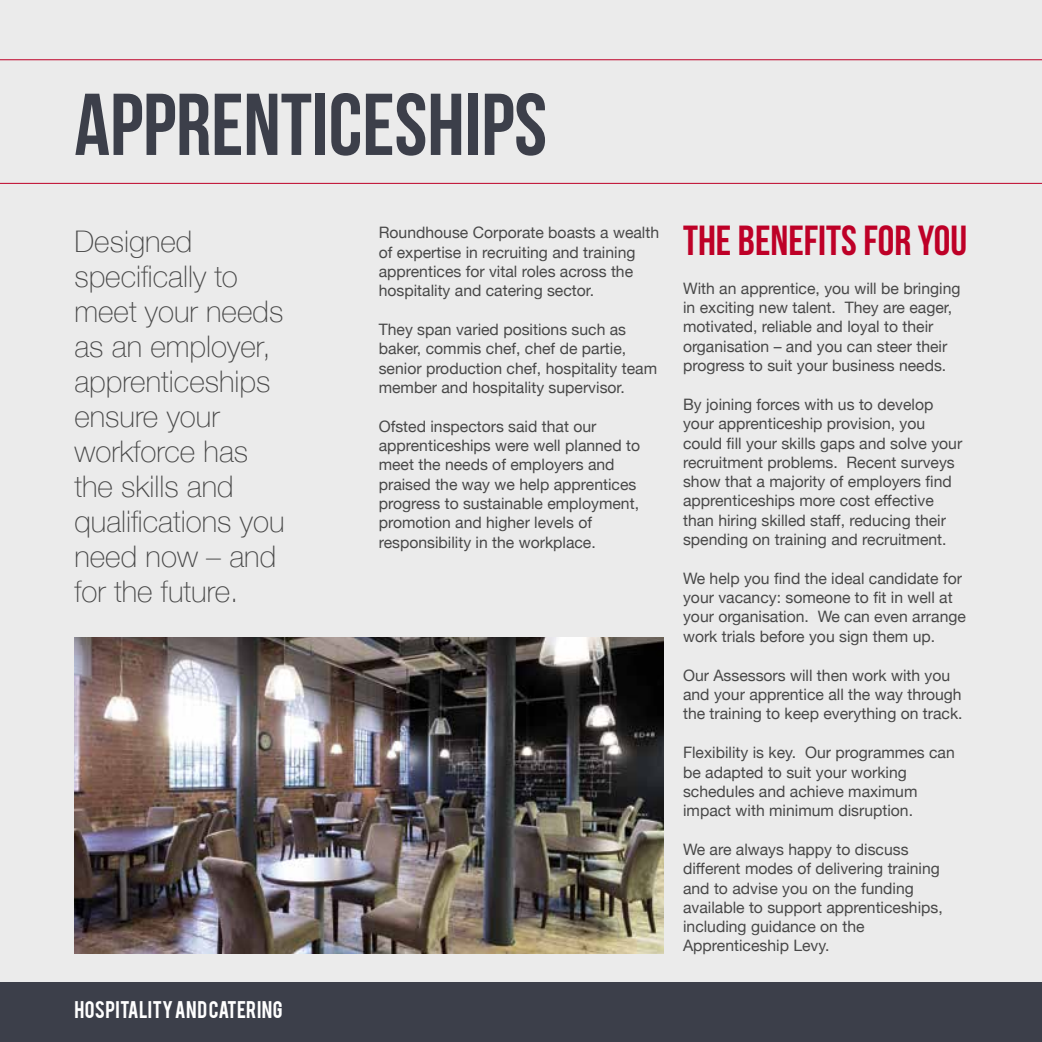
<style>
.page{position:relative;width:1042px;height:1042px;background:#fff}
.page>*{position:absolute;margin:0;border:0;box-sizing:border-box;transform-origin:0 0}
.t1{font:87.5px "Bebas Neue";color:#3c3f4a}
.t2{font:42px "Bebas Neue";color:#be0027}
.t3{font:100 29.75px/35px "Helvetica Neue";color:#484848}
.t4{font:18.9px "Bebas";letter-spacing:.015em;color:#fff}
.t5{font:15.75px/19.2px "Helvetica Neue";color:#484848}
</style>
<div class="page">
<div style="left:0;top:0;width:1042px;height:987px;background:#ebebeb"></div>
<svg style="left:0;top:60px;width:1042px;height:124px"></svg>
<div style="left:0;top:982px;width:1042px;height:60px;background:#3c3f4a"></div>
<img style="left:74px;top:637px;width:589px;height:317px">
<h1 class="t1" style="left:74px;top:77px;width:474px">APPRENTICESHIPS</h1>
<h3 class="t3" style="left:74px;top:223px;width:212px">Designed specifically to meet your needs as an employer, apprenticeships ensure your workforce has the skills and qualifications you need now – and for the future.</h3>
<h2 class="t2" style="left:683px;top:217px;width:286px">THE BENEFITS FOR YOU</h2>
<p class="t5" style="left:379px;top:224px;width:282px">Roundhouse Corporate boasts a wealth of expertise in recruiting and training apprentices for vital roles across the hospitality and catering sector.</p>
<p class="t5" style="left:379px;top:321px;width:280px">They span varied positions such as baker, commis chef, chef de partie, senior production chef, hospitality team member and hospitality supervisor.</p>
<p class="t5" style="left:379px;top:418px;width:263px">Ofsted inspectors said that our apprenticeships were well planned to meet the needs of employers and praised the way we help apprentices progress to sustainable employment, promotion and higher levels of responsibility in the workplace.</p>
<p class="t5" style="left:683px;top:280px;width:279px">With an apprentice, you will be bringing in exciting new talent. They are eager, motivated, reliable and loyal to their organisation – and you can steer their progress to suit your business needs.</p>
<p class="t5" style="left:683px;top:396px;width:281px">By joining forces with us to develop your apprenticeship provision, you could fill your skills gaps and solve your recruitment problems. Recent surveys show that a majority of employers find apprenticeships more cost effective than hiring skilled staff, reducing their spending on training and recruitment.</p>
<p class="t5" style="left:683px;top:569px;width:284px">We help you find the ideal candidate for your vacancy: someone to fit in well at your organisation. We can even arrange work trials before you sign them up.</p>
<p class="t5" style="left:683px;top:666px;width:281px">Our Assessors will then work with you and your apprentice all the way through the training to keep everything on track.</p>
<p class="t5" style="left:683px;top:744px;width:273px">Flexibility is key. Our programmes can be adapted to suit your working schedules and achieve maximum impact with minimum disruption.</p>
<p class="t5" style="left:683px;top:841px;width:261px">We are always happy to discuss different modes of delivering training and to advise you on the funding available to support apprenticeships, including guidance on the<br>Apprenticeship Levy.</p>
<p class="t4" style="left:74px;top:996px;width:210px">HOSPITALITY AND CATERING</p>
</div>
